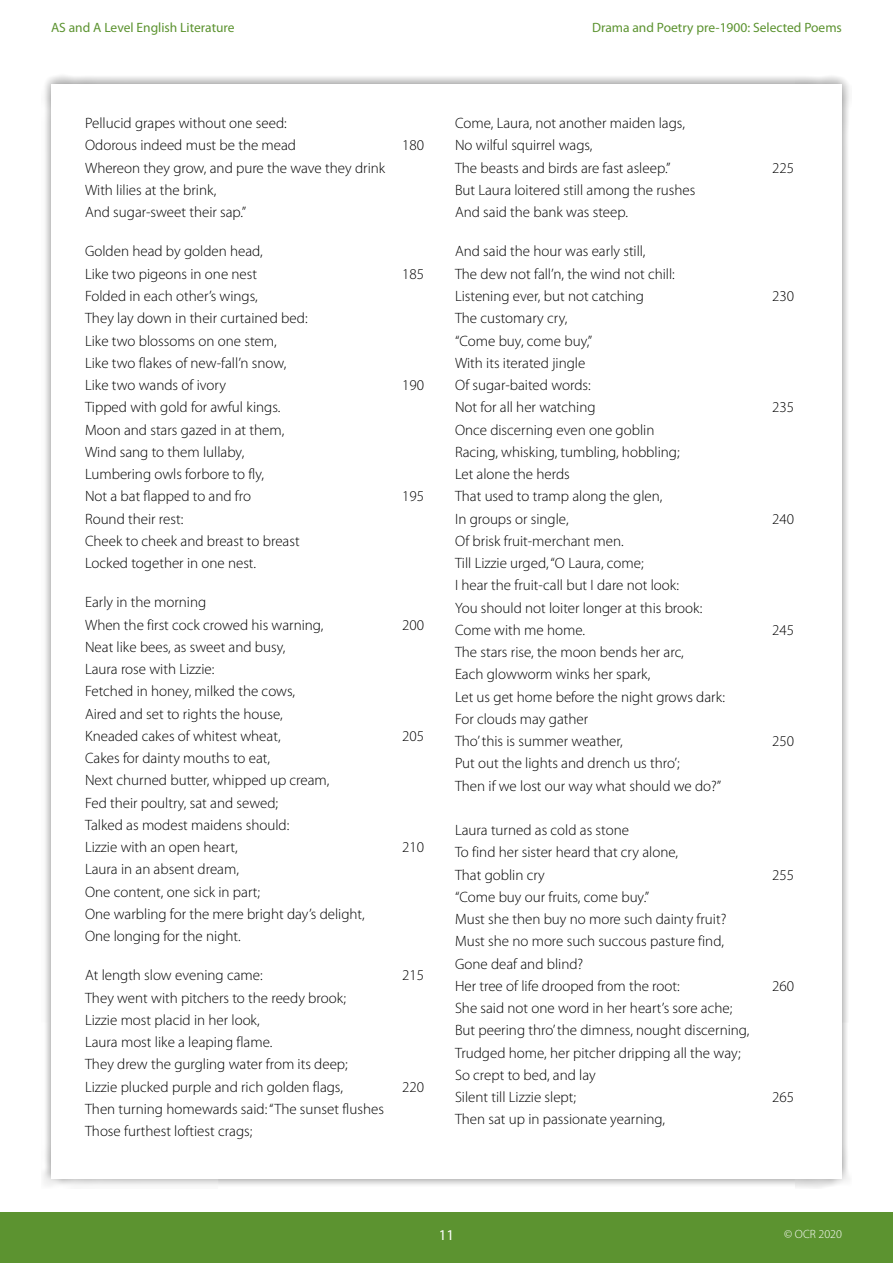
<style>
.page{position:relative;width:893px;height:1263px;background:#fff}
.page>*{position:absolute;margin:0;border:0;box-sizing:border-box;transform-origin:0 0}
.Body{font:300 15px "Myriad Pro";color:#000}
.Body_last_paragraph{font:300 15px "Myriad Pro";color:#000}
.t1{font:15px "Myriad Pro";color:#fff}
.t2{font:13.5px "Myriad Pro";color:#5c9330}
.t3{font:300 12px "Myriad Pro";color:#fff}
</style>
<div class="page">
<div style="left:0;top:1212px;width:893px;height:51px;background:#5c9330"></div>
<div style="left:41px;top:74px;width:810px;height:1115px;background:#000;opacity:.5"></div>
<div style="left:51px;top:84px;width:791px;height:1095px;background:#fff"></div>
<p class="t2" style="left:51px;top:19px;width:185px">AS and A Level English Literature</p>
<p class="t2" style="left:592px;top:19px;width:251px">Drama and Poetry pre-1900: Selected Poems</p>
<h3 class="Body" style="left:85px;top:115px;width:203px">Pellucid grapes without one seed:</h3>
<h3 class="Body" style="left:85px;top:137px;width:213px">Odorous indeed must be the mead</h3>
<h3 class="Body" style="left:402px;top:137px;width:23px">180</h3>
<h3 class="Body" style="left:85px;top:159px;width:302px">Whereon they grow, and pure the wave they drink</h3>
<h3 class="Body" style="left:85px;top:182px;width:133px">With lilies at the brink,</h3>
<p class="Body_last_paragraph" style="left:85px;top:204px;width:163px">And sugar-sweet their sap.”</p>
<h3 class="Body" style="left:85px;top:243px;width:179px">Golden head by golden head,</h3>
<h3 class="Body" style="left:85px;top:265px;width:174px">Like two pigeons in one nest</h3>
<h3 class="Body" style="left:402px;top:265px;width:23px">185</h3>
<h3 class="Body" style="left:85px;top:288px;width:174px">Folded in each other’s wings,</h3>
<h3 class="Body" style="left:85px;top:310px;width:224px">They lay down in their curtained bed:</h3>
<h3 class="Body" style="left:85px;top:332px;width:193px">Like two blossoms on one stem,</h3>
<h3 class="Body" style="left:85px;top:354px;width:203px">Like two flakes of new-fall’n snow,</h3>
<h3 class="Body" style="left:85px;top:377px;width:142px">Like two wands of ivory</h3>
<h3 class="Body" style="left:402px;top:377px;width:23px">190</h3>
<h3 class="Body" style="left:85px;top:399px;width:197px">Tipped with gold for awful kings.</h3>
<h3 class="Body" style="left:85px;top:421px;width:201px">Moon and stars gazed in at them,</h3>
<h3 class="Body" style="left:85px;top:443px;width:161px">Wind sang to them lullaby,</h3>
<h3 class="Body" style="left:85px;top:466px;width:181px">Lumbering owls forbore to fly,</h3>
<h3 class="Body" style="left:85px;top:488px;width:168px">Not a bat flapped to and fro</h3>
<h3 class="Body" style="left:402px;top:488px;width:23px">195</h3>
<h3 class="Body" style="left:85px;top:510px;width:100px">Round their rest:</h3>
<h3 class="Body" style="left:85px;top:532px;width:216px">Cheek to cheek and breast to breast</h3>
<p class="Body_last_paragraph" style="left:85px;top:555px;width:173px">Locked together in one nest.</p>
<h3 class="Body" style="left:85px;top:594px;width:123px">Early in the morning</h3>
<h3 class="Body" style="left:85px;top:616px;width:240px">When the first cock crowed his warning,</h3>
<h3 class="Body" style="left:402px;top:616px;width:23px">200</h3>
<h3 class="Body" style="left:85px;top:638px;width:202px">Neat like bees, as sweet and busy,</h3>
<h3 class="Body" style="left:85px;top:661px;width:131px">Laura rose with Lizzie:</h3>
<h3 class="Body" style="left:85px;top:683px;width:212px">Fetched in honey, milked the cows,</h3>
<h3 class="Body" style="left:85px;top:705px;width:199px">Aired and set to rights the house,</h3>
<h3 class="Body" style="left:85px;top:728px;width:197px">Kneaded cakes of whitest wheat,</h3>
<h3 class="Body" style="left:402px;top:728px;width:23px">205</h3>
<h3 class="Body" style="left:85px;top:750px;width:187px">Cakes for dainty mouths to eat,</h3>
<h3 class="Body" style="left:85px;top:772px;width:246px">Next churned butter, whipped up cream,</h3>
<h3 class="Body" style="left:85px;top:794px;width:195px">Fed their poultry, sat and sewed;</h3>
<h3 class="Body" style="left:85px;top:817px;width:206px">Talked as modest maidens should:</h3>
<h3 class="Body" style="left:85px;top:839px;width:154px">Lizzie with an open heart,</h3>
<h3 class="Body" style="left:402px;top:839px;width:23px">210</h3>
<h3 class="Body" style="left:85px;top:861px;width:155px">Laura in an absent dream,</h3>
<h3 class="Body" style="left:85px;top:883px;width:177px">One content, one sick in part;</h3>
<h3 class="Body" style="left:85px;top:906px;width:281px">One warbling for the mere bright day’s delight,</h3>
<p class="Body_last_paragraph" style="left:85px;top:928px;width:157px">One longing for the night.</p>
<h3 class="Body" style="left:85px;top:967px;width:179px">At length slow evening came:</h3>
<h3 class="Body" style="left:402px;top:967px;width:23px">215</h3>
<h3 class="Body" style="left:85px;top:989px;width:262px">They went with pitchers to the reedy brook;</h3>
<h3 class="Body" style="left:85px;top:1012px;width:176px">Lizzie most placid in her look,</h3>
<h3 class="Body" style="left:85px;top:1034px;width:189px">Laura most like a leaping flame.</h3>
<h3 class="Body" style="left:85px;top:1056px;width:264px">They drew the gurgling water from its deep;</h3>
<h3 class="Body" style="left:85px;top:1078px;width:259px">Lizzie plucked purple and rich golden flags,</h3>
<h3 class="Body" style="left:402px;top:1078px;width:23px">220</h3>
<h3 class="Body" style="left:85px;top:1101px;width:300px">Then turning homewards said: “The sunset flushes</h3>
<h3 class="Body" style="left:85px;top:1123px;width:169px">Those furthest loftiest crags;</h3>
<h3 class="Body" style="left:455px;top:115px;width:231px">Come, Laura, not another maiden lags,</h3>
<h3 class="Body" style="left:455px;top:137px;width:139px">No wilful squirrel wags,</h3>
<h3 class="Body" style="left:455px;top:159px;width:217px">The beasts and birds are fast asleep.”</h3>
<h3 class="Body" style="left:772px;top:159px;width:23px">225</h3>
<h3 class="Body" style="left:455px;top:182px;width:242px">But Laura loitered still among the rushes</h3>
<p class="Body_last_paragraph" style="left:455px;top:204px;width:175px">And said the bank was steep.</p>
<h3 class="Body" style="left:455px;top:243px;width:192px">And said the hour was early still,</h3>
<h3 class="Body" style="left:455px;top:265px;width:221px">The dew not fall’n, the wind not chill:</h3>
<h3 class="Body" style="left:455px;top:288px;width:191px">Listening ever, but not catching</h3>
<h3 class="Body" style="left:772px;top:288px;width:23px">230</h3>
<h3 class="Body" style="left:455px;top:310px;width:114px">The customary cry,</h3>
<h3 class="Body" style="left:455px;top:332px;width:139px">“Come buy, come buy,”</h3>
<h3 class="Body" style="left:455px;top:354px;width:132px">With its iterated jingle</h3>
<h3 class="Body" style="left:455px;top:377px;width:137px">Of sugar-baited words:</h3>
<h3 class="Body" style="left:455px;top:399px;width:142px">Not for all her watching</h3>
<h3 class="Body" style="left:772px;top:399px;width:23px">235</h3>
<h3 class="Body" style="left:455px;top:421px;width:201px">Once discerning even one goblin</h3>
<h3 class="Body" style="left:455px;top:443px;width:226px">Racing, whisking, tumbling, hobbling;</h3>
<h3 class="Body" style="left:455px;top:466px;width:116px">Let alone the herds</h3>
<h3 class="Body" style="left:455px;top:488px;width:209px">That used to tramp along the glen,</h3>
<h3 class="Body" style="left:455px;top:510px;width:115px">In groups or single,</h3>
<h3 class="Body" style="left:772px;top:510px;width:23px">240</h3>
<h3 class="Body" style="left:455px;top:532px;width:170px">Of brisk fruit-merchant men.</h3>
<h3 class="Body" style="left:455px;top:555px;width:190px">Till Lizzie urged, “O Laura, come;</h3>
<h3 class="Body" style="left:455px;top:577px;width:226px">I hear the fruit-call but I dare not look:</h3>
<h3 class="Body" style="left:455px;top:599px;width:249px">You should not loiter longer at this brook:</h3>
<h3 class="Body" style="left:455px;top:621px;width:132px">Come with me home.</h3>
<h3 class="Body" style="left:772px;top:621px;width:23px">245</h3>
<h3 class="Body" style="left:455px;top:644px;width:230px">The stars rise, the moon bends her arc,</h3>
<h3 class="Body" style="left:455px;top:666px;width:197px">Each glowworm winks her spark,</h3>
<h3 class="Body" style="left:455px;top:688px;width:271px">Let us get home before the night grows dark:</h3>
<h3 class="Body" style="left:455px;top:710px;width:135px">For clouds may gather</h3>
<h3 class="Body" style="left:455px;top:733px;width:169px">Tho’ this is summer weather,</h3>
<h3 class="Body" style="left:772px;top:733px;width:23px">250</h3>
<h3 class="Body" style="left:455px;top:755px;width:226px">Put out the lights and drench us thro’;</h3>
<h3 class="Body" style="left:455px;top:777px;width:268px">Then if we lost our way what should we do?”</h3>
<h3 class="Body" style="left:455px;top:822px;width:176px">Laura turned as cold as stone</h3>
<h3 class="Body" style="left:455px;top:844px;width:225px">To find her sister heard that cry alone,</h3>
<h3 class="Body" style="left:455px;top:866px;width:91px">That goblin cry</h3>
<h3 class="Body" style="left:772px;top:866px;width:23px">255</h3>
<h3 class="Body" style="left:455px;top:889px;width:196px">“Come buy our fruits, come buy.”</h3>
<h3 class="Body" style="left:455px;top:911px;width:273px">Must she then buy no more such dainty fruit?</h3>
<h3 class="Body" style="left:455px;top:933px;width:270px">Must she no more such succous pasture find,</h3>
<h3 class="Body" style="left:455px;top:955px;width:130px">Gone deaf and blind?</h3>
<h3 class="Body" style="left:455px;top:978px;width:226px">Her tree of life drooped from the root:</h3>
<h3 class="Body" style="left:772px;top:978px;width:23px">260</h3>
<h3 class="Body" style="left:455px;top:1000px;width:279px">She said not one word in her heart’s sore ache;</h3>
<h3 class="Body" style="left:455px;top:1022px;width:296px">But peering thro’ the dimness, nought discerning,</h3>
<h3 class="Body" style="left:455px;top:1044px;width:287px">Trudged home, her pitcher dripping all the way;</h3>
<h3 class="Body" style="left:455px;top:1067px;width:142px">So crept to bed, and lay</h3>
<h3 class="Body" style="left:455px;top:1089px;width:123px">Silent till Lizzie slept;</h3>
<h3 class="Body" style="left:772px;top:1089px;width:23px">265</h3>
<h3 class="Body" style="left:455px;top:1111px;width:212px">Then sat up in passionate yearning,</h3>
<p class="t1" style="left:439px;top:1226px;width:17px">11</p>
<p class="t3" style="left:784px;top:1228px;width:59px">© OCR 2020</p>
</div>
